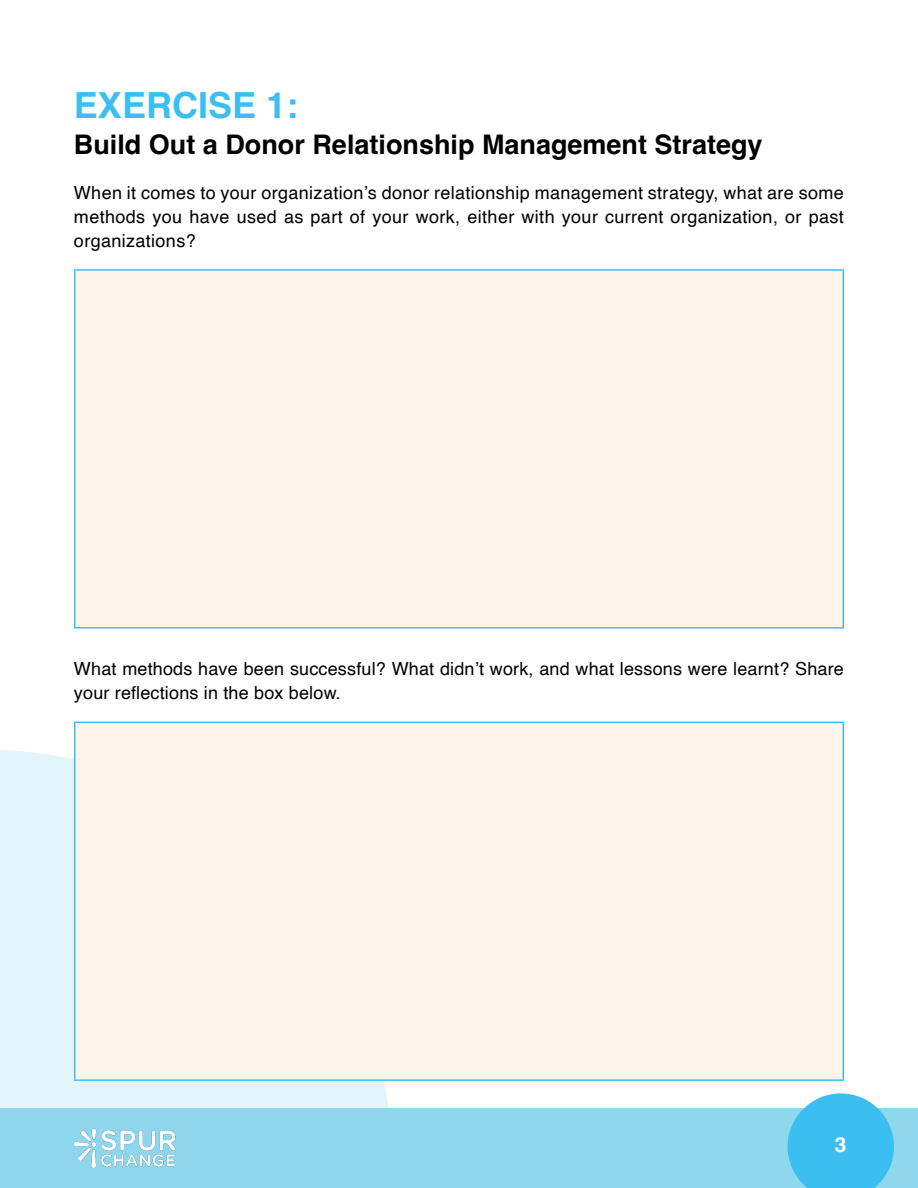
<style>
.page{position:relative;width:918px;height:1188px;background:#fff}
.page>*{position:absolute;margin:0;border:0;box-sizing:border-box;transform-origin:0 0}
.s-titre{font:700 36px "Helvetica";color:#3abff0}
.s-titre-2{font:700 27px "Helvetica";color:#000}
.t1{font:700 21px "Helvetica";color:#fff}
.t2{font:18px/24px "Helvetica";letter-spacing:.01em;color:#000;text-align:justify}
</style>
<div class="page">
<div style="left:0;top:750px;width:388px;height:358px;background:#e3f5fa"></div>
<div style="left:75px;top:270px;width:768px;height:358px;background:#fff5eb"></div>
<hr style="left:74px;top:269px;width:770px;height:2px;background:#3abff0">
<hr style="left:74px;top:271px;width:1px;height:356px;background:#3abff0">
<hr style="left:843px;top:271px;width:1px;height:356px;background:#3abff0">
<hr style="left:74px;top:627px;width:770px;height:2px;background:#3abff0">
<div style="left:75px;top:722px;width:768px;height:358px;background:#fff5eb"></div>
<hr style="left:74px;top:722px;width:770px;height:1px;background:#3abff0">
<hr style="left:74px;top:723px;width:1px;height:356px;background:#3abff0">
<hr style="left:843px;top:723px;width:1px;height:356px;background:#3abff0">
<hr style="left:74px;top:1079px;width:770px;height:2px;background:#3abff0">
<div style="left:0;top:1108px;width:918px;height:80px;background:#8ed7ed"></div>
<img style="left:74px;top:1128px;width:102px;height:40px">
<svg style="left:788px;top:1093px;width:106px;height:95px"></svg>
<p class="s-titre" style="left:74px;top:83px;width:226px">EXERCISE 1:</p>
<p class="s-titre-2" style="left:74px;top:128px;width:690px">Build Out a Donor Relationship Management Strategy</p>
<p class="t2" style="left:74px;top:181px;width:771px">When it comes to your organization’s donor relationship management strategy, what are some methods you have used as part of your work, either with your current organization, or past organizations?</p>
<p class="t2" style="left:74px;top:657px;width:771px">What methods have been successful? What didn’t work, and what lessons were learnt? Share your reflections in the box below.</p>
<p class="t1" style="left:835px;top:1132px;width:13px">3</p>
</div>
